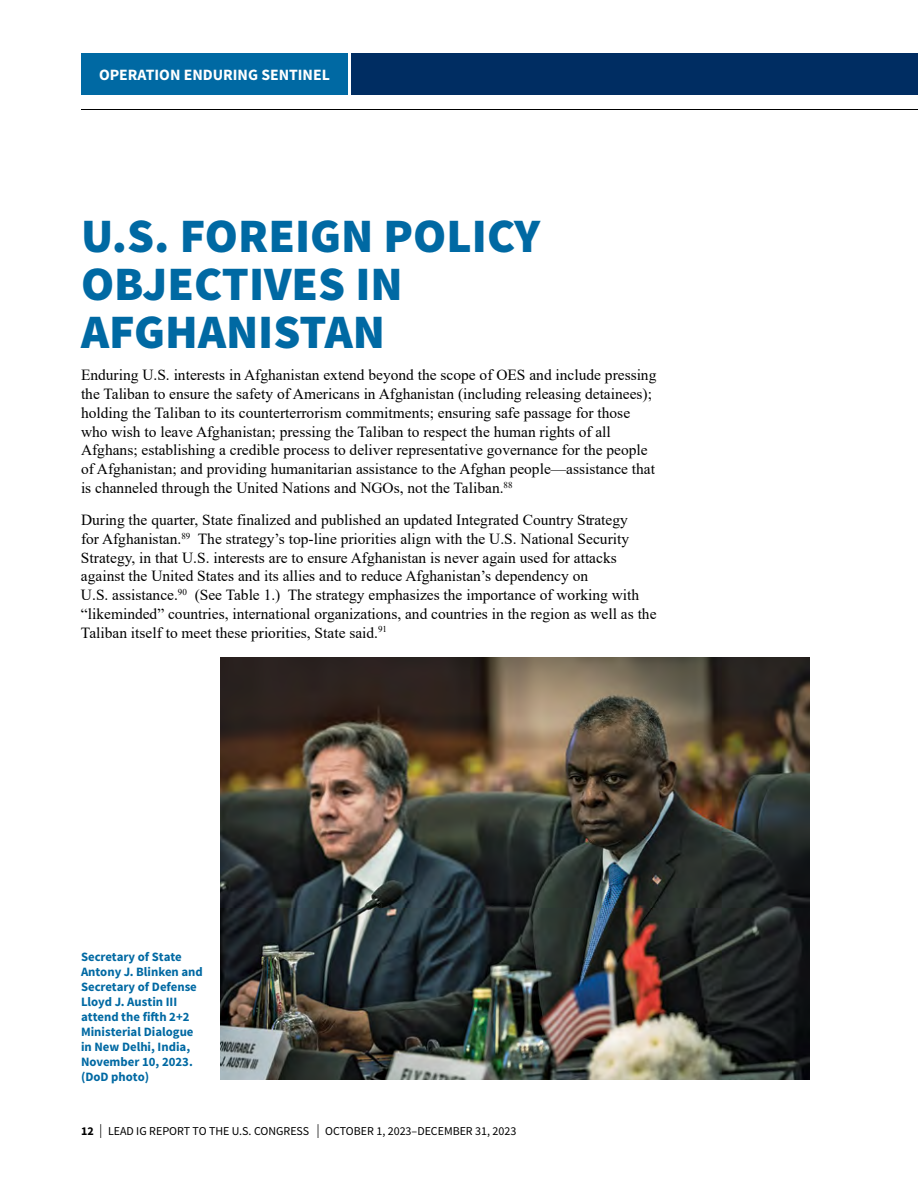
<style>
.page{position:relative;width:918px;height:1188px;background:#fff}
.page>*{position:absolute;margin:0;border:0;box-sizing:border-box;transform-origin:0 0}
.Section_Header_1{font:900 48px/48px "Source Sans Pro";color:#0069a3}
.t1{font:700 15.75px "Source Sans Pro";color:#fff}
.Body_Text_Normal{font:15.45px/18.8px "Times New Roman";color:#000}
.t2{font:700 12.75px/15px "Source Sans Pro";color:#0069a3}
.t3{font:12px "Source Sans Pro";color:#000}
.s1{font-weight:700}
.s2{font-weight:200;font-size:21px}
</style>
<div class="page">
<div style="left:81px;top:53px;width:267px;height:42px;background:#0069a3"></div>
<hr style="left:81px;top:109px;width:837px;height:1px;background:#000">
<div style="left:351px;top:53px;width:567px;height:42px;background:#002d62"></div>
<img style="left:221px;top:657px;width:589px;height:423px">
<p class="t1" style="left:99px;top:64px;width:232px">OPERATION ENDURING SENTINEL</p>
<p class="Section_Header_1" style="left:81px;top:214px;width:461px">U.S. FOREIGN POLICY<br>OBJECTIVES IN<br>AFGHANISTAN</p>
<p class="Body_Text_Normal" style="left:81px;top:365px;width:577px">Enduring U.S. interests in Afghanistan extend beyond the scope of OES and include pressing the Taliban to ensure the safety of Americans in Afghanistan (including releasing detainees); holding the Taliban to its counterterrorism commitments; ensuring safe passage for those who wish to leave Afghanistan; pressing the Taliban to respect the human rights of all Afghans; establishing a credible process to deliver representative governance for the people of Afghanistan; and providing humanitarian assistance to the Afghan people—assistance that is channeled through the United Nations and NGOs, not the Taliban.<sup>88</sup></p>
<p class="Body_Text_Normal" style="left:81px;top:510px;width:577px">During the quarter, State finalized and published an updated Integrated Country Strategy<br>for Afghanistan.<sup>89</sup> The strategy’s top-line priorities align with the U.S. National Security Strategy, in that U.S. interests are to ensure Afghanistan is never again used for attacks against the United States and its allies and to reduce Afghanistan’s dependency on<br>U.S. assistance.<sup>90</sup> (See Table 1.) The strategy emphasizes the importance of working with “likeminded” countries, international organizations, and countries in the region as well as the Taliban itself to meet these priorities, State said.<sup>91</sup></p>
<p class="t2" style="left:81px;top:950px;width:123px">Secretary of State<br>Antony J. Blinken and<br>Secretary of Defense<br>Lloyd J. Austin III attend the fifth 2+2<br>Ministerial Dialogue in New Delhi, India,<br>November 10, 2023. (DoD photo)</p>
<p class="t3" style="left:81px;top:1123px;width:437px"><span class="s1">12</span> <span class="s2">I</span> LEAD IG REPORT TO THE U.S. CONGRESS <span class="s2">I</span> OCTOBER 1, 2023–DECEMBER 31, 2023</p>
</div>
